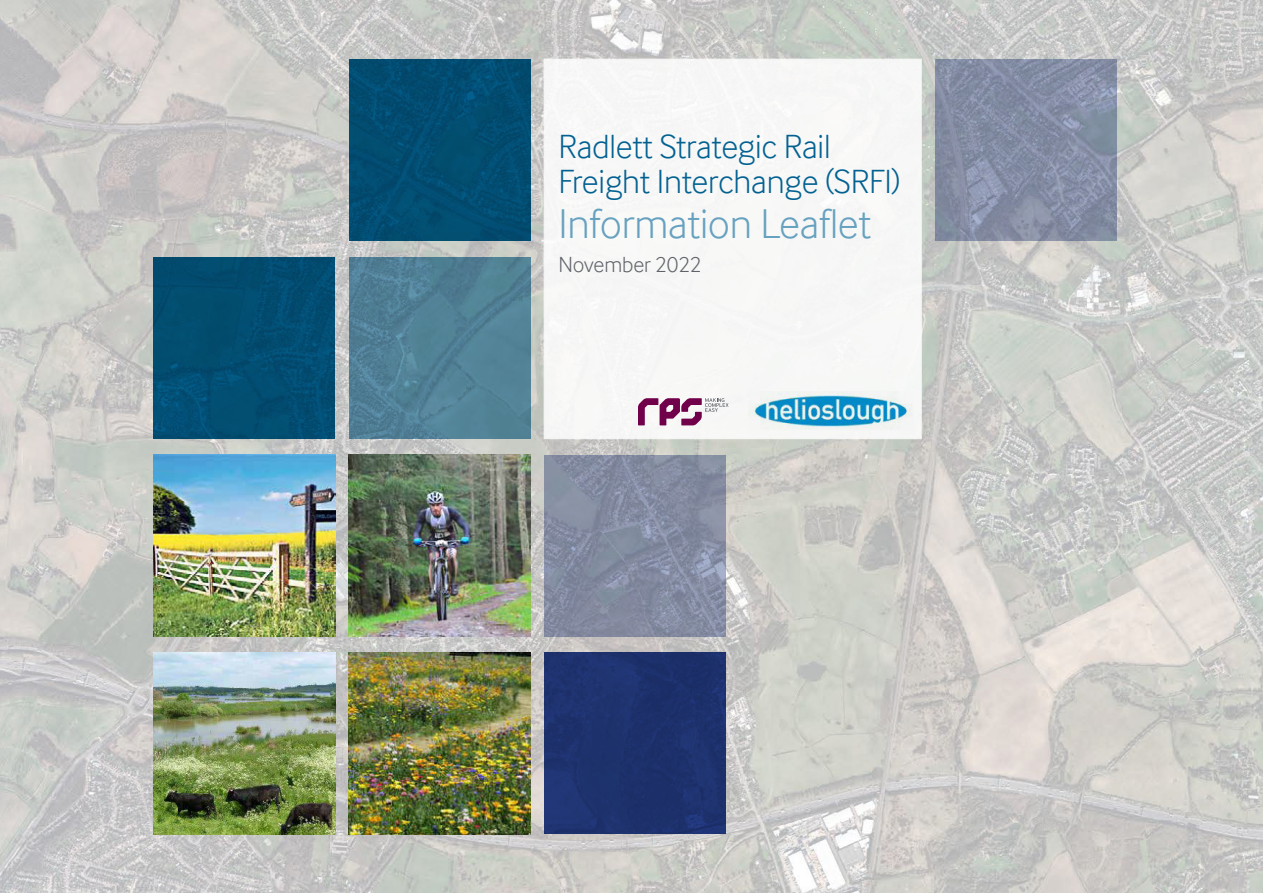
<style>
.page{position:relative;width:1263px;height:893px;background:#fff}
.page>*{position:absolute;margin:0;border:0;box-sizing:border-box;transform-origin:0 0}
._01_Title{font:300 42.75px "Inter Face";letter-spacing:-.005em;color:#66a1bf}
._01_Title-2{font:300 34.5px/34.5px "Inter Face";letter-spacing:-.005em;color:#036191}
._01_Title-3{font:300 22.5px "Inter Face";letter-spacing:-.005em;color:#5f6369}
</style>
<div class="page">
<img style="left:0;top:0;width:1262px;height:892px">
<div style="left:153px;top:257px;width:182px;height:182px;background:#024d71"></div>
<img style="left:153px;top:455px;width:182px;height:181px">
<img style="left:153px;top:653px;width:182px;height:181px">
<svg style="left:349px;top:257px;width:181px;height:182px;background:#518095"></svg>
<img style="left:349px;top:455px;width:181px;height:181px">
<img style="left:349px;top:653px;width:181px;height:181px">
<svg style="left:544px;top:455px;width:182px;height:181px;background:#848ca1"></svg>
<div style="left:544px;top:59px;width:378px;height:380px;background:#f7f7f6"></div>
<svg style="left:935px;top:59px;width:182px;height:182px;background:#848da4"></svg>
<div style="left:544px;top:653px;width:182px;height:181px;background:#1d316d"></div>
<div style="left:349px;top:59px;width:181px;height:182px;background:#024c71"></div>
<img style="left:748px;top:392px;width:164px;height:37px">
<svg style="left:638px;top:398px;width:90px;height:27px"></svg>
<p class="_01_Title-2" style="left:558px;top:129px;width:344px">Radlett Strategic Rail<br>Freight Interchange (SRFI)</p>
<p class="_01_Title" style="left:558px;top:200px;width:314px">Information Leaflet</p>
<p class="_01_Title-3" style="left:558px;top:252px;width:145px">November 2022</p>
</div>
